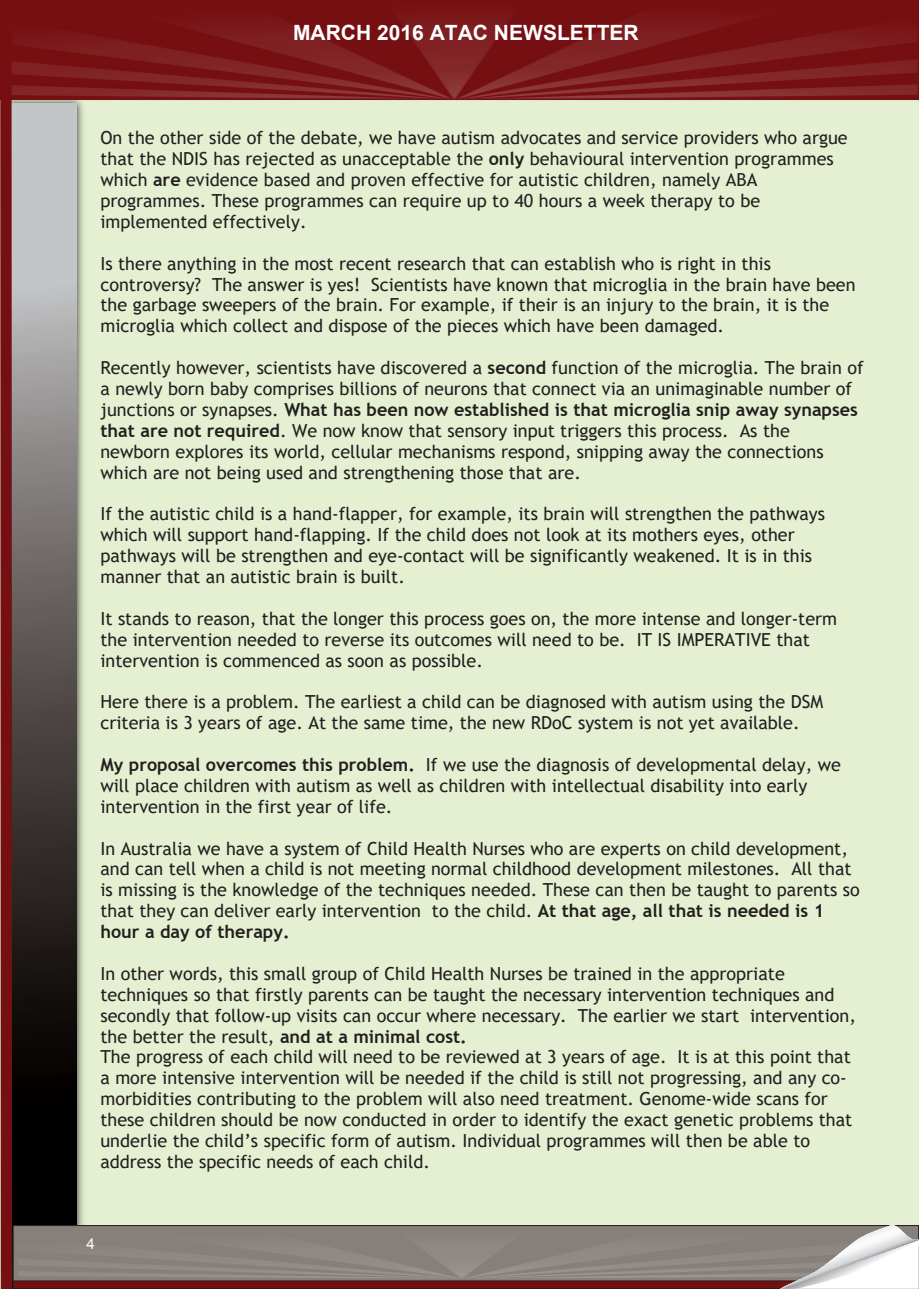
<style>
.page{position:relative;width:919px;height:1289px;background:#fff}
.page>*{position:absolute;margin:0;border:0;box-sizing:border-box;transform-origin:0 0}
.t1{font:700 21px "Arial";color:#fff}
.t2{font:18px/20.9px "Trebuchet MS";color:#231f20}
.t3{font:15px "Arial";color:#fff}
.s1{font-weight:700}
</style>
<div class="page">
<div style="left:0;top:0;width:918px;height:1288px;background:#e5f0d2"></div>
<img style="left:18px;top:102px;width:66px;height:1123px">
<svg style="left:18px;top:104px;width:59px;height:1121px;background:#5e5b5a"></svg>
<img style="left:3px;top:4px;width:912px;height:93px">
<div style="left:0;top:1px;width:918px;height:99px;border:2px solid #750f11"></div>
<svg style="left:18px;top:1281px;width:761px;height:5px;background:#6e1012"></svg>
<div style="left:13px;top:1225px;width:905px;height:55px;background:#867f7a"></div>
<div style="left:13px;top:1225px;width:905px;height:56px;border:1px solid #231f20"></div>
<img style="left:18px;top:1253px;width:761px;height:24px">
<svg style="left:779px;top:1225px;width:139px;height:63px"></svg>
<svg style="left:0;top:20px;width:18px;height:1268px;background:#712e2e"></svg>
<p class="t1" style="left:293px;top:25px;width:347px">MARCH 2016 ATAC NEWSLETTER</p>
<p class="t2" style="left:100px;top:129px;width:748px">On the other side of the debate, we have autism advocates and service providers who argue that the NDIS has rejected as unacceptable the <span class="s1">only</span> behavioural intervention programmes which <span class="s1">are</span> evidence based and proven effective for autistic children, namely ABA programmes. These programmes can require up to 40 hours a week therapy to be implemented effectively.</p>
<p class="t2" style="left:100px;top:254px;width:756px">Is there anything in the most recent research that can establish who is right in this controversy? The answer is yes! Scientists have known that microglia in the brain have been the garbage sweepers of the brain. For example, if their is an injury to the brain, it is the microglia which collect and dispose of the pieces which have been damaged.</p>
<p class="t2" style="left:100px;top:359px;width:764px">Recently however, scientists have discovered a <span class="s1">second</span> function of the microglia. The brain of a newly born baby comprises billions of neurons that connect via an unimaginable number of junctions or synapses. <span class="s1">What has been now established is that microglia snip away synapses that are not required</span>. We now know that sensory input triggers this process. As the newborn explores its world, cellular mechanisms respond, snipping away the connections which are not being used and strengthening those that are.</p>
<p class="t2" style="left:100px;top:505px;width:726px">If the autistic child is a hand-flapper, for example, its brain will strengthen the pathways which will support hand-flapping. If the child does not look at its mothers eyes, other pathways will be strengthen and eye-contact will be significantly weakened. It is in this manner that an autistic brain is built.</p>
<p class="t2" style="left:100px;top:609px;width:738px">It stands to reason, that the longer this process goes on, the more intense and longer-term the intervention needed to reverse its outcomes will need to be. IT IS IMPERATIVE that intervention is commenced as soon as possible.</p>
<p class="t2" style="left:100px;top:693px;width:724px">Here there is a problem. The earliest a child can be diagnosed with autism using the DSM criteria is 3 years of age. At the same time, the new RDoC system is not yet available.</p>
<p class="t2" style="left:100px;top:755px;width:742px"><span class="s1">My proposal overcomes this problem.</span> If we use the diagnosis of developmental delay, we will place children with autism as well as children with intellectual disability into early intervention in the first year of life.</p>
<p class="t2" style="left:100px;top:839px;width:760px">In Australia we have a system of Child Health Nurses who are experts on child development, and can tell when a child is not meeting normal childhood development milestones. All that is missing is the knowledge of the techniques needed. These can then be taught to parents so that they can deliver early intervention to the child. <span class="s1">At that age, all that is needed is 1 hour a day of therapy.</span></p>
<p class="t2" style="left:100px;top:964px;width:757px">In other words, this small group of Child Health Nurses be trained in the appropriate techniques so that firstly parents can be taught the necessary intervention techniques and secondly that follow-up visits can occur where necessary. The earlier we start intervention, the better the result, <span class="s1">and at a minimal cost.<br></span>The progress of each child will need to be reviewed at 3 years of age. It is at this point that a more intensive intervention will be needed if the child is still not progressing, and any co&shy;morbidities contributing to the problem will also need treatment. Genome-wide scans for these children should be now conducted in order to identify the exact genetic problems that underlie the child’s specific form of autism. Individual programmes will then be able to address the specific needs of each child.</p>
<p class="t3" style="left:86px;top:1237px;width:10px">4</p>
</div>
